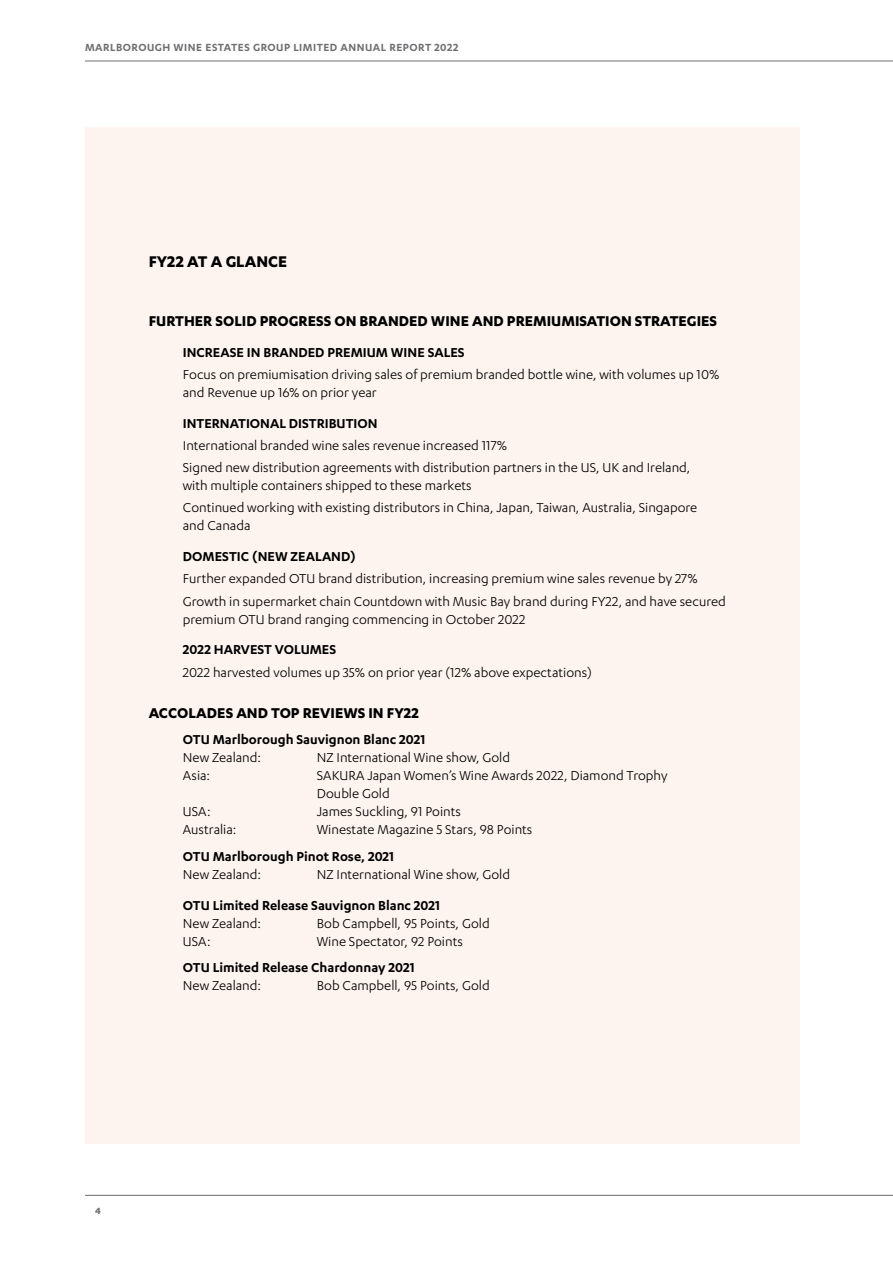
<style>
.page{position:relative;width:893px;height:1263px;background:#fff}
.page>*{position:absolute;margin:0;border:0;box-sizing:border-box;transform-origin:0 0}
.t1{font:700 18px "Karbon";color:#000}
.t2{font:700 16.5px "Karbon";color:#000}
.t3{font:15px/22.2px "Karbon";color:#000}
.t4{font:600 15px "Karbon";color:#000}
.t5{font:600 12px "Karbon";letter-spacing:.04em;color:#6d6e71}
.t6{font:700 10.5px "Karbon";color:#6d6e71}
</style>
<div class="page">
<hr style="left:85px;top:61px;width:808px;height:1px;background:#6d6e71">
<hr style="left:85px;top:1195px;width:808px;height:1px;background:#6d6e71">
<div style="left:85px;top:128px;width:714px;height:1016px;background:#fdf4ef"></div>
<p class="t5" style="left:85px;top:40px;width:375px">MARLBOROUGH WINE ESTATES GROUP LIMITED ANNUAL REPORT 2022</p>
<p class="t1" style="left:149px;top:252px;width:140px">FY22 AT A GLANCE</p>
<p class="t2" style="left:149px;top:311px;width:570px">FURTHER SOLID PROGRESS ON BRANDED WINE AND PREMIUMISATION STRATEGIES</p>
<p class="t4" style="left:183px;top:344px;width:283px">INCREASE IN BRANDED PREMIUM WINE SALES</p>
<p class="t3" style="left:183px;top:365px;width:538px;line-height:18px">Focus on premiumisation driving sales of premium branded bottle wine, with volumes up 10% and Revenue up 16% on prior year</p>
<p class="t4" style="left:183px;top:415px;width:196px">INTERNATIONAL DISTRIBUTION</p>
<p class="t3" style="left:183px;top:434px;width:509px">International branded wine sales revenue increased 117%<br>Signed new distribution agreements with distribution partners in the US, UK and Ireland,</p>
<p class="t3" style="left:183px;top:474px;width:516px">with multiple containers shipped to these markets<br>Continued working with existing distributors in China, Japan, Taiwan, Australia, Singapore</p>
<p class="t3" style="left:183px;top:514px;width:69px">and Canada</p>
<p class="t4" style="left:183px;top:548px;width:175px">DOMESTIC (NEW ZEALAND)</p>
<p class="t3" style="left:183px;top:567px;width:545px">Further expanded OTU brand distribution, increasing premium wine sales revenue by 27%<br>Growth in supermarket chain Countdown with Music Bay brand during FY22, and have secured</p>
<p class="t3" style="left:183px;top:607px;width:344px">premium OTU brand ranging commencing in October 2022</p>
<p class="t4" style="left:183px;top:641px;width:155px">2022 HARVEST VOLUMES</p>
<p class="t3" style="left:183px;top:660px;width:411px">2022 harvested volumes up 35% on prior year (12% above expectations)</p>
<p class="t2" style="left:149px;top:703px;width:272px">ACCOLADES AND TOP REVIEWS IN FY22</p>
<p class="t4" style="left:183px;top:731px;width:244px">OTU Marlborough Sauvignon Blanc 2021</p>
<p class="t3" style="left:183px;top:746px;width:80px">New Zealand:</p>
<p class="t3" style="left:317px;top:746px;width:195px">NZ International Wine show, Gold</p>
<p class="t3" style="left:183px;top:764px;width:29px">Asia:</p>
<p class="t3" style="left:317px;top:766px;width:352px;line-height:18px">SAKURA Japan Women’s Wine Awards 2022, Diamond Trophy<br>Double Gold</p>
<p class="t3" style="left:183px;top:800px;width:29px">USA:</p>
<p class="t3" style="left:317px;top:800px;width:146px">James Suckling, 91 Points</p>
<p class="t3" style="left:183px;top:818px;width:55px">Australia:</p>
<p class="t3" style="left:317px;top:818px;width:217px">Winestate Magazine 5 Stars, 98 Points</p>
<p class="t4" style="left:183px;top:848px;width:213px">OTU Marlborough Pinot Rose, 2021</p>
<p class="t3" style="left:183px;top:863px;width:80px">New Zealand:</p>
<p class="t3" style="left:317px;top:863px;width:195px">NZ International Wine show, Gold</p>
<p class="t4" style="left:183px;top:896px;width:259px">OTU Limited Release Sauvignon Blanc 2021</p>
<p class="t3" style="left:183px;top:911px;width:80px">New Zealand:</p>
<p class="t3" style="left:317px;top:911px;width:174px">Bob Campbell, 95 Points, Gold</p>
<p class="t3" style="left:183px;top:929px;width:29px">USA:</p>
<p class="t3" style="left:317px;top:929px;width:148px">Wine Spectator, 92 Points</p>
<p class="t4" style="left:183px;top:959px;width:233px">OTU Limited Release Chardonnay 2021</p>
<p class="t3" style="left:183px;top:974px;width:80px">New Zealand:</p>
<p class="t3" style="left:317px;top:974px;width:174px">Bob Campbell, 95 Points, Gold</p>
<p class="t6" style="left:95px;top:1205px;width:7px">4</p>
</div>
